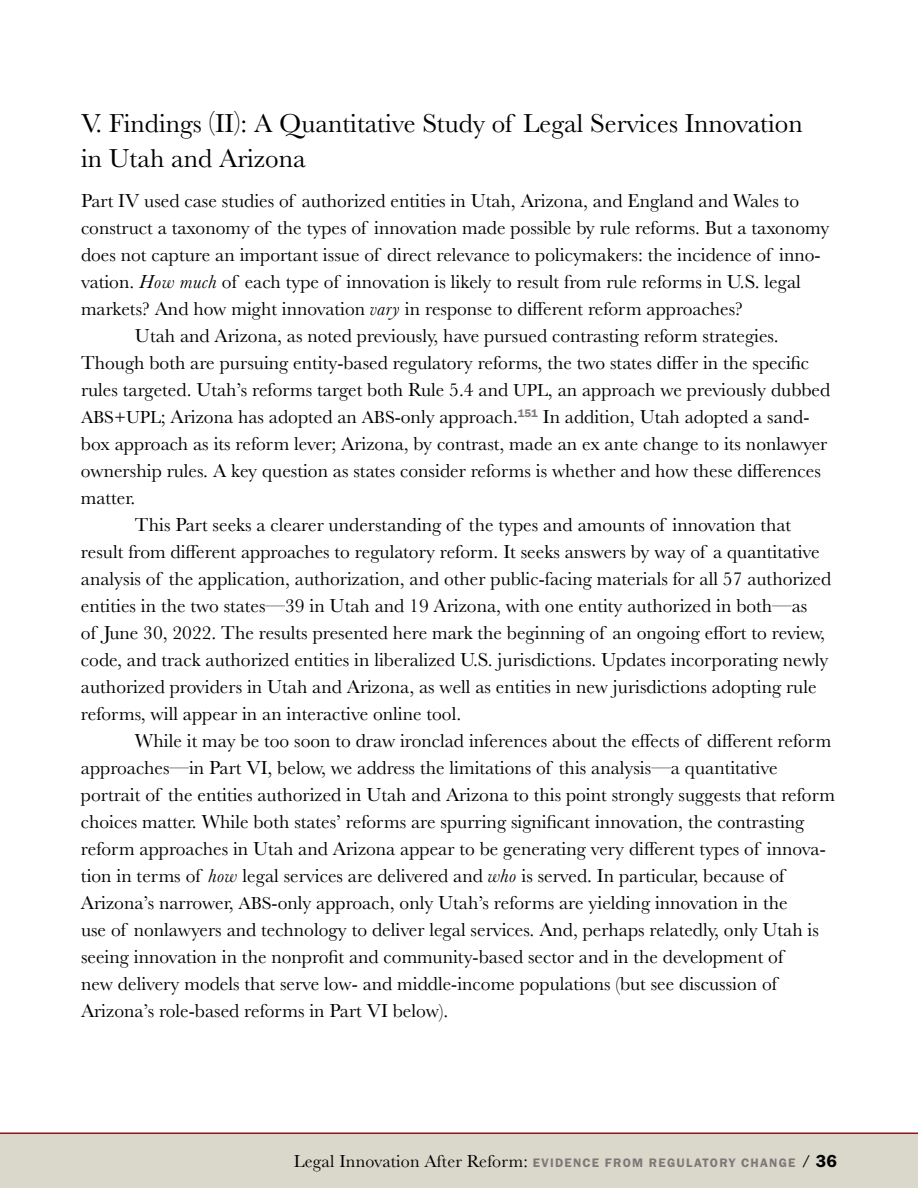
<style>
.page{position:relative;width:918px;height:1188px;background:#fff}
.page>*{position:absolute;margin:0;border:0;box-sizing:border-box;transform-origin:0 0}
.t1{font:27px/34.5px "Baskerville";color:#000}
.t2{font:19.5px "Baskerville";color:#000}
.t3{font:18px "Baskerville";letter-spacing:.01em;color:#000}
.s1{font-style:italic}
.s2{font-size:18px}
.s3{font-family:"Franklin Gothic URW Dem";font-size:12.75px;color:#7f7776}
.s4{font-family:"Franklin Gothic URW Dem"}
</style>
<div class="page">
<div style="left:0;top:1134px;width:918px;height:54px;background:#dad7cb"></div>
<hr style="left:0;top:1132px;width:918px;height:2px;background:#8c1515">
<h1 class="t1" style="left:81px;top:107px;width:723px">V. Findings (II): A Quantitative Study of Legal Services Innovation in Utah and Arizona</h1>
<p class="t2" style="left:81px;top:189px;width:720px">Part IV used case studies of authorized entities in Utah, Arizona, and England and Wales to</p>
<p class="t2" style="left:81px;top:216px;width:750px">construct a taxonomy of the types of innovation made possible by rule reforms. But a taxonomy</p>
<p class="t2" style="left:81px;top:243px;width:741px">does not capture an important issue of direct relevance to policymakers: the incidence of inno-</p>
<p class="t2" style="left:81px;top:270px;width:721px">vation. <span class="s1">How much</span> of each type of innovation is likely to result from rule reforms in U.S. legal</p>
<p class="t2" style="left:81px;top:297px;width:663px">markets? And how might innovation <span class="s1">vary</span> in response to different reform approaches?</p>
<p class="t2" style="left:135px;top:324px;width:645px">Utah and Arizona, as noted previously, have pursued contrasting reform strategies.</p>
<p class="t2" style="left:81px;top:351px;width:730px">Though both are pursuing entity-based regulatory reforms, the two states differ in the specific</p>
<p class="t2" style="left:81px;top:378px;width:751px">rules targeted. Utah’s reforms target both Rule 5.4 and <span class="s2">UPL</span>, an approach we previously dubbed</p>
<p class="t2" style="left:81px;top:405px;width:730px"><span class="s2">ABS+UPL</span>; Arizona has adopted an <span class="s2">ABS</span>-only approach.<sup>151</sup> In addition, Utah adopted a sand-</p>
<p class="t2" style="left:81px;top:432px;width:748px">box approach as its reform lever; Arizona, by contrast, made an ex ante change to its nonlawyer</p>
<p class="t2" style="left:81px;top:459px;width:741px">ownership rules. A key question as states consider reforms is whether and how these differences</p>
<p class="t2" style="left:81px;top:486px;width:56px">matter.</p>
<p class="t2" style="left:135px;top:513px;width:658px">This Part seeks a clearer understanding of the types and amounts of innovation that</p>
<p class="t2" style="left:81px;top:540px;width:740px">result from different approaches to regulatory reform. It seeks answers by way of a quantitative</p>
<p class="t2" style="left:81px;top:567px;width:752px">analysis of the application, authorization, and other public-facing materials for all 57 authorized</p>
<p class="t2" style="left:81px;top:594px;width:728px">entities in the two states—39 in Utah and 19 Arizona, with one entity authorized in both—as</p>
<p class="t2" style="left:81px;top:621px;width:746px">of June 30, 2022. The results presented here mark the beginning of an ongoing effort to review,</p>
<p class="t2" style="left:81px;top:648px;width:749px">code, and track authorized entities in liberalized U.S. jurisdictions. Updates incorporating newly</p>
<p class="t2" style="left:81px;top:675px;width:737px">authorized providers in Utah and Arizona, as well as entities in new jurisdictions adopting rule</p>
<p class="t2" style="left:81px;top:702px;width:382px">reforms, will appear in an interactive online tool.</p>
<p class="t2" style="left:135px;top:729px;width:698px">While it may be too soon to draw ironclad inferences about the effects of different reform</p>
<p class="t2" style="left:81px;top:756px;width:698px">approaches—in Part VI, below, we address the limitations of this analysis—a quantitative</p>
<p class="t2" style="left:81px;top:783px;width:756px">portrait of the entities authorized in Utah and Arizona to this point strongly suggests that reform</p>
<p class="t2" style="left:81px;top:810px;width:725px">choices matter. While both states’ reforms are spurring significant innovation, the contrasting</p>
<p class="t2" style="left:81px;top:837px;width:746px">reform approaches in Utah and Arizona appear to be generating very different types of innova-</p>
<p class="t2" style="left:81px;top:864px;width:705px">tion in terms of <span class="s1">how</span> legal services are delivered and <span class="s1">who</span> is served. In particular, because of</p>
<p class="t2" style="left:81px;top:891px;width:708px">Arizona’s narrower, <span class="s2">ABS</span>-only approach, only Utah’s reforms are yielding innovation in the</p>
<p class="t2" style="left:81px;top:918px;width:740px">use of nonlawyers and technology to deliver legal services. And, perhaps relatedly, only Utah is</p>
<p class="t2" style="left:81px;top:945px;width:704px">seeing innovation in the nonprofit and community-based sector and in the development of</p>
<p class="t2" style="left:81px;top:972px;width:698px">new delivery models that serve low- and middle-income populations (but see discussion of</p>
<p class="t2" style="left:81px;top:999px;width:369px">Arizona’s role-based reforms in Part VI below).</p>
<p class="t3" style="left:294px;top:1149px;width:545px">Legal Innovation After Reform: <span class="s3">EVIDENCE FROM REGULATORY CHANGE</span> / <span class="s4">36</span></p>
</div>
